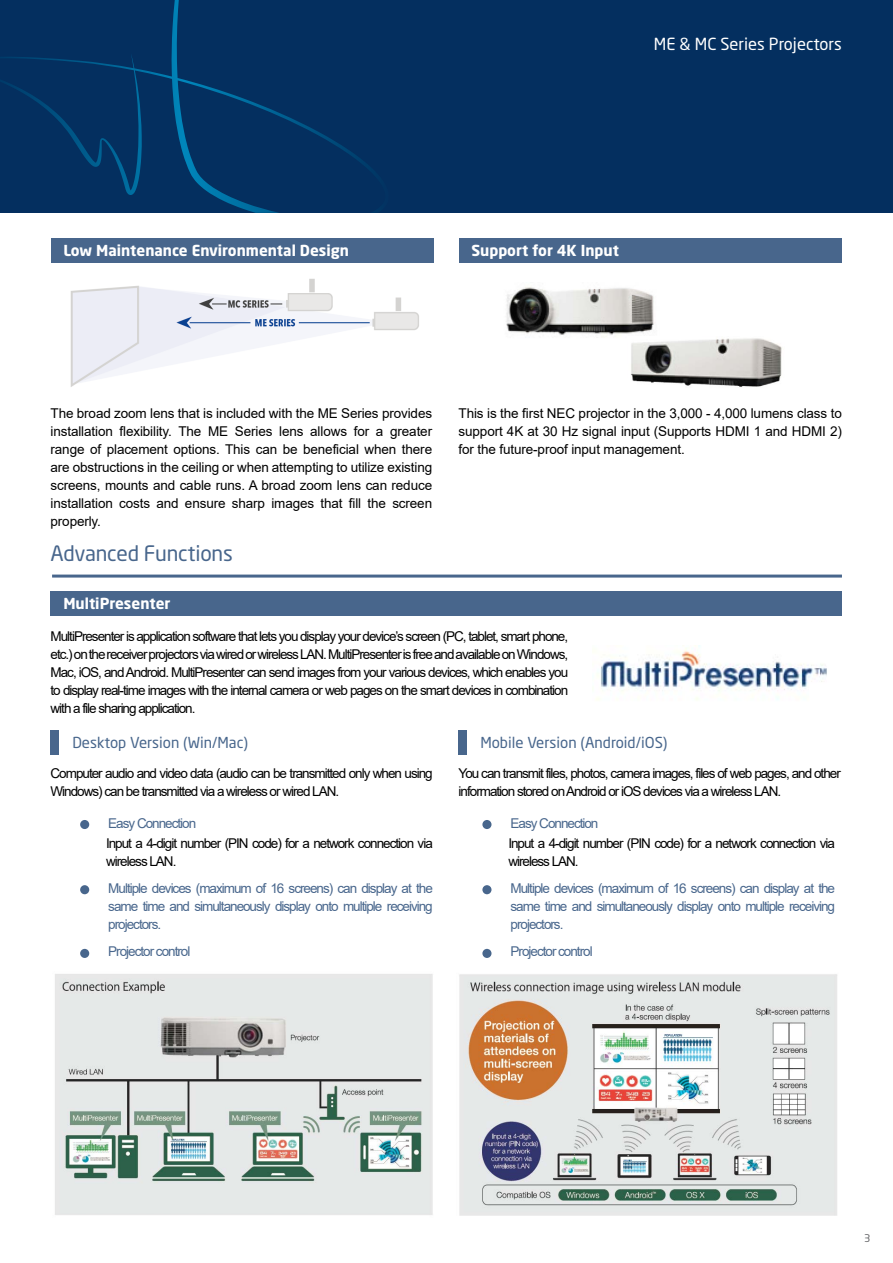
<style>
.page{position:relative;width:893px;height:1263px;background:#fff}
.page>*{position:absolute;margin:0;border:0;box-sizing:border-box;transform-origin:0 0}
.t1{font:21px "Neo Sans Std";letter-spacing:-.01em;color:#48668c}
.t2{font:16.5px "Neo Sans Std";color:#fff}
.t3{font:700 15px "Neo Sans Std";color:#fff}
.t4{font:15px "Neo Sans Std";color:#48668c}
.t5{font:13.5px/18px "Arial";letter-spacing:-.075em;color:#000}
.t6{font:13.5px/18px "Arial";letter-spacing:-.075em;color:#48668c;text-align:justify}
.t7{font:10.5px "Neo Sans Std";color:#67686b}
</style>
<div class="page">
<img style="left:70px;top:278px;width:349px;height:109px">
<img style="left:596px;top:646px;width:231px;height:54px">
<img style="left:55px;top:974px;width:378px;height:241px">
<img style="left:459px;top:974px;width:378px;height:242px">
<img style="left:506px;top:287px;width:148px;height:48px">
<img style="left:631px;top:338px;width:151px;height:49px">
<div style="left:51px;top:238px;width:382px;height:24px;background:#48668c"></div>
<div style="left:459px;top:238px;width:382px;height:24px;background:#48668c"></div>
<div style="left:51px;top:730px;width:8px;height:25px;background:#48668c"></div>
<div style="left:459px;top:730px;width:8px;height:25px;background:#48668c"></div>
<div style="left:51px;top:591px;width:791px;height:24px;background:#48668c"></div>
<div style="left:0;top:0;width:893px;height:213px;background:#042f5f"></div>
<svg style="left:0;top:0;width:280px;height:213px"></svg>
<hr style="left:52px;top:575px;width:790px;height:3px;background:#48668c">
<div style="left:80px;top:820px;width:9px;height:9px;background:#48668c;border-radius:50%"></div>
<div style="left:482px;top:820px;width:9px;height:9px;background:#48668c;border-radius:50%"></div>
<div style="left:80px;top:885px;width:9px;height:9px;background:#48668c;border-radius:50%"></div>
<div style="left:482px;top:885px;width:9px;height:9px;background:#48668c;border-radius:50%"></div>
<div style="left:80px;top:949px;width:9px;height:9px;background:#48668c;border-radius:50%"></div>
<div style="left:482px;top:949px;width:9px;height:9px;background:#48668c;border-radius:50%"></div>
<p class="t2" style="left:654px;top:33px;width:190px">ME &amp; MC Series Projectors</p>
<p class="t3" style="left:63px;top:241px;width:287px">Low Maintenance Environmental Design</p>
<p class="t3" style="left:471px;top:241px;width:149px">Support for 4K Input</p>
<p class="t5" style="left:51px;top:405px;width:383px;text-align:justify">The broad zoom lens that is included with the ME Series provides installation flexibility. The ME Series lens allows for a greater range of placement options. This can be beneficial when there are obstructions in the ceiling or when attempting to utilize existing screens, mounts and cable runs. A broad zoom lens can reduce installation costs and ensure sharp images that fill the screen properly.</p>
<p class="t5" style="left:459px;top:405px;width:385px;text-align:justify">This is the first NEC projector in the 3,000 - 4,000 lumens class to support 4K at 30 Hz signal input (Supports HDMI 1 and HDMI 2) for the future-proof input management.</p>
<h1 class="t1" style="left:51px;top:541px;width:184px">Advanced Functions</h1>
<p class="t3" style="left:63px;top:594px;width:109px">MultiPresenter</p>
<p class="t5" style="left:51px;top:628px;width:519px;text-align:justify">MultiPresenter is application software that lets you display your device’s screen (PC, tablet, smart phone, etc.) on the receiver projectors via wired or wireless LAN. MultiPresenter is free and available on Windows, Mac, iOS, and Android. MultiPresenter can send images from your various devices, which enables you to display real-time images with the internal camera or web pages on the smart devices in combination with a file sharing application.</p>
<p class="t4" style="left:72px;top:734px;width:177px">Desktop Version (Win/Mac)</p>
<p class="t4" style="left:480px;top:734px;width:189px">Mobile Version (Android/iOS)</p>
<p class="t5" style="left:51px;top:764px;width:384px">Computer audio and video data (audio can be transmitted only when using<br>Windows) can be transmitted via a wireless or wired LAN.</p>
<p class="t5" style="left:106px;top:835px;width:328px">Input a 4-digit number (PIN code) for a network connection via wireless LAN.</p>
<p class="t5" style="left:508px;top:835px;width:328px">Input a 4-digit number (PIN code) for a network connection via wireless LAN.</p>
<p class="t5" style="left:459px;top:764px;width:384px">You can transmit files, photos, camera images, files of web pages, and other information stored on Android or iOS devices via a wireless LAN.</p>
<p class="t6" style="left:108px;top:814px;width:89px">Easy Connection</p>
<p class="t6" style="left:511px;top:814px;width:89px">Easy Connection</p>
<p class="t6" style="left:108px;top:879px;width:326px">Multiple devices (maximum of 16 screens) can display at the same time and simultaneously display onto multiple receiving projectors.</p>
<p class="t6" style="left:511px;top:879px;width:326px">Multiple devices (maximum of 16 screens) can display at the same time and simultaneously display onto multiple receiving projectors.</p>
<p class="t6" style="left:108px;top:943px;width:84px">Projector control</p>
<p class="t6" style="left:511px;top:943px;width:84px">Projector control</p>
<p class="t7" style="left:864px;top:1231px;width:8px">3</p>
</div>
